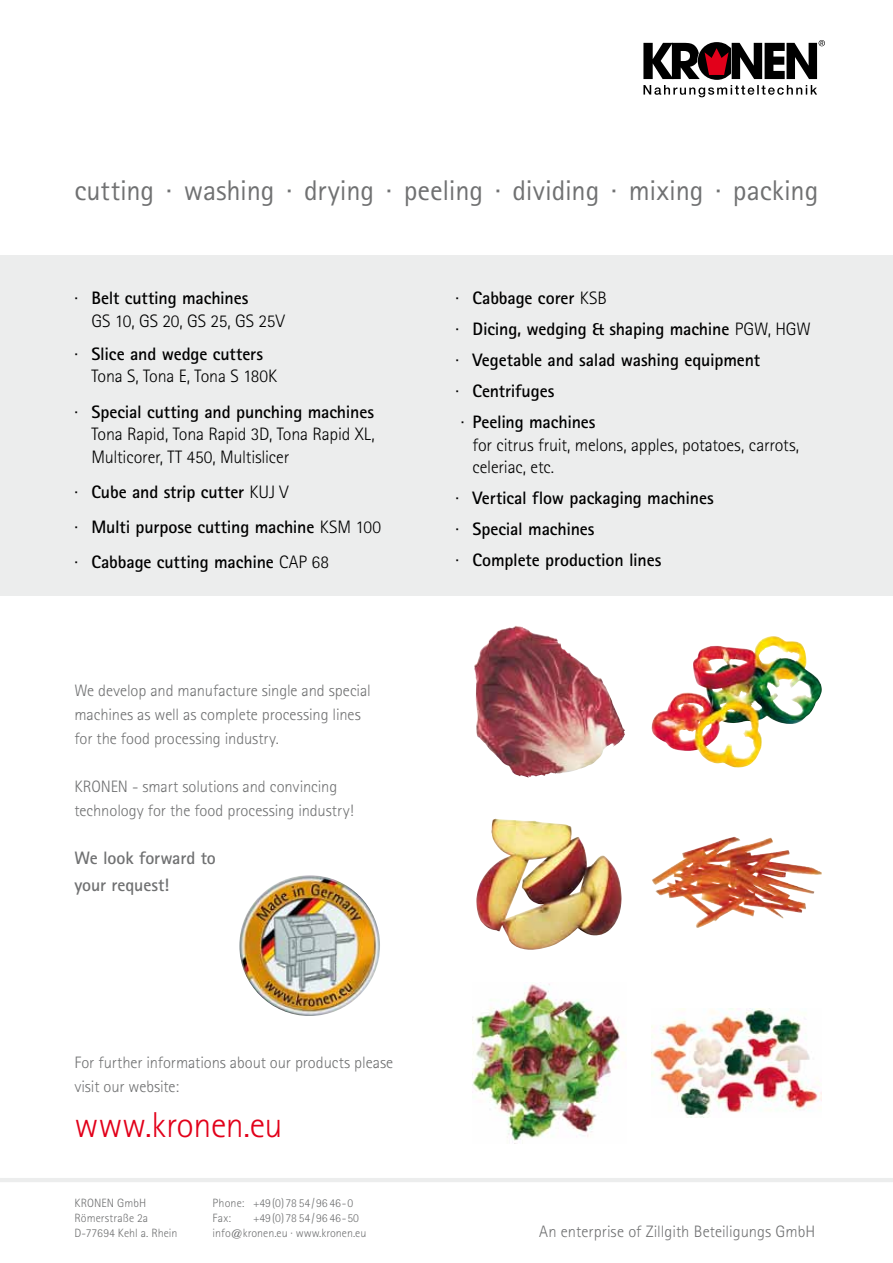
<style>
.page{position:relative;width:893px;height:1263px;background:#fff}
.page>*{position:absolute;margin:0;border:0;box-sizing:border-box;transform-origin:0 0}
.t1{font:300 36px "Rotis Sans Serif";letter-spacing:-.01em;color:#e2001a}
.t2{font:28.5px "Rotis Sans Serif";color:#707172}
.t3{font:700 18px/31px "Rotis Sans Serif";letter-spacing:-.01em;color:#000}
.t4{font:300 18px/22.5px "Rotis Sans Serif";letter-spacing:-.01em;color:#000}
.t5{font:700 18px/27px "Rotis Sans Serif";letter-spacing:-.005em;color:#707172}
.t6{font:300 16.5px/24px "Rotis Sans Serif";letter-spacing:-.005em;color:#707172}
.t7{font:300 12px/15px "Rotis Sans Serif";color:#707172}
.s1{font-weight:400}
.s2{font-weight:700}
.s3{font-weight:300}
.s4{font-size:11.25px}
</style>
<div class="page">
<div style="left:0;top:255px;width:893px;height:340px;background:#eceded"></div>
<hr style="left:0;top:1178px;width:893px;height:4px;background:#eceded">
<svg style="left:643px;top:40px;width:182px;height:57px"></svg>
<img style="left:239px;top:875px;width:141px;height:141px;border-radius:70px">
<img style="left:474px;top:626px;width:151px;height:152px">
<img style="left:651px;top:636px;width:171px;height:131px">
<img style="left:476px;top:818px;width:146px;height:132px">
<img style="left:658px;top:837px;width:76px;height:39px">
<img style="left:472px;top:983px;width:152px;height:161px">
<img style="left:652px;top:1008px;width:170px;height:110px">
<h2 class="t2" style="left:74px;top:173px;width:746px">cutting · washing · drying · peeling · dividing · mixing · packing</h2>
<p class="t4" style="left:91px;top:287px;width:195px;text-indent:-17px"><span class="s1">·</span> <span class="s2">Belt cutting machines<br></span>GS 10, GS 20, GS 25, GS 25V</p>
<p class="t4" style="left:91px;top:342px;width:187px;text-indent:-17px"><span class="s1">·</span> <span class="s2">Slice and wedge cutters<br></span>Tona S, Tona E, Tona S 180K</p>
<p class="t4" style="left:91px;top:400px;width:285px;text-align:justify;text-indent:-17px"><span class="s1">·</span> <span class="s2">Special cutting and punching machines </span>Tona Rapid, Tona Rapid 3D, Tona Rapid XL, Multicorer, TT 450, Multislicer</p>
<p class="t3" style="left:74px;top:474px;width:308px;line-height:35.2px"><span class="s1">·</span> Cube and strip cutter <span class="s3">KUJ V<br></span><span class="s1">·</span> Multi purpose cutting machine <span class="s3">KSM 100 </span><span class="s1">·</span> Cabbage cutting machine <span class="s3">CAP 68</span></p>
<p class="t6" style="left:74px;top:678px;width:298px">We develop and manufacture single and special machines as well as complete processing lines for the food processing industry.</p>
<p class="t6" style="left:74px;top:774px;width:281px">KRONEN - smart solutions and convincing technology for the food processing industry!</p>
<p class="t5" style="left:74px;top:844px;width:143px">We look forward to your request!</p>
<p class="t3" style="left:455px;top:282px;width:357px"><span class="s1">·</span> Cabbage corer <span class="s3">KSB<br></span><span class="s1">·</span> Dicing, wedging &amp; shaping machine <span class="s3">PGW, HGW </span><span class="s1">·</span> Vegetable and salad washing equipment<br><span class="s1">·</span> Centrifuges<br><span class="s1">·</span> Peeling machines</p>
<p class="t4" style="left:472px;top:433px;width:328px">for citrus fruit, melons, apples, potatoes, carrots, celeriac, etc.</p>
<p class="t3" style="left:455px;top:482px;width:260px"><span class="s1">·</span> Vertical flow packaging machines <span class="s1">·</span> Special machines<br><span class="s1">·</span> Complete production lines</p>
<p class="t6" style="left:74px;top:1051px;width:320px">For further informations about our products please visit our website:</p>
<h1 class="t1" style="left:74px;top:1105px;width:210px">www.kronen.eu</h1>
<p class="t7" style="left:74px;top:1196px;width:105px">KRONEN GmbH<br>Römerstraße 2a<br>D-77694 Kehl a. Rhein</p>
<p class="t7" style="left:213px;top:1196px;width:142px">Phone: <span class="s4">+</span>49(0)78 54/96 46-0<br>Fax:</p>
<p class="t7" style="left:213px;top:1211px;width:155px;text-indent:40px"><span class="s4">+</span>49(0)78 54/96 46-50 info@kronen.eu · www.kronen.eu</p>
<p class="t6" style="left:539px;top:1220px;width:278px">An enterprise of Zillgith Beteiligungs GmbH</p>
</div>
